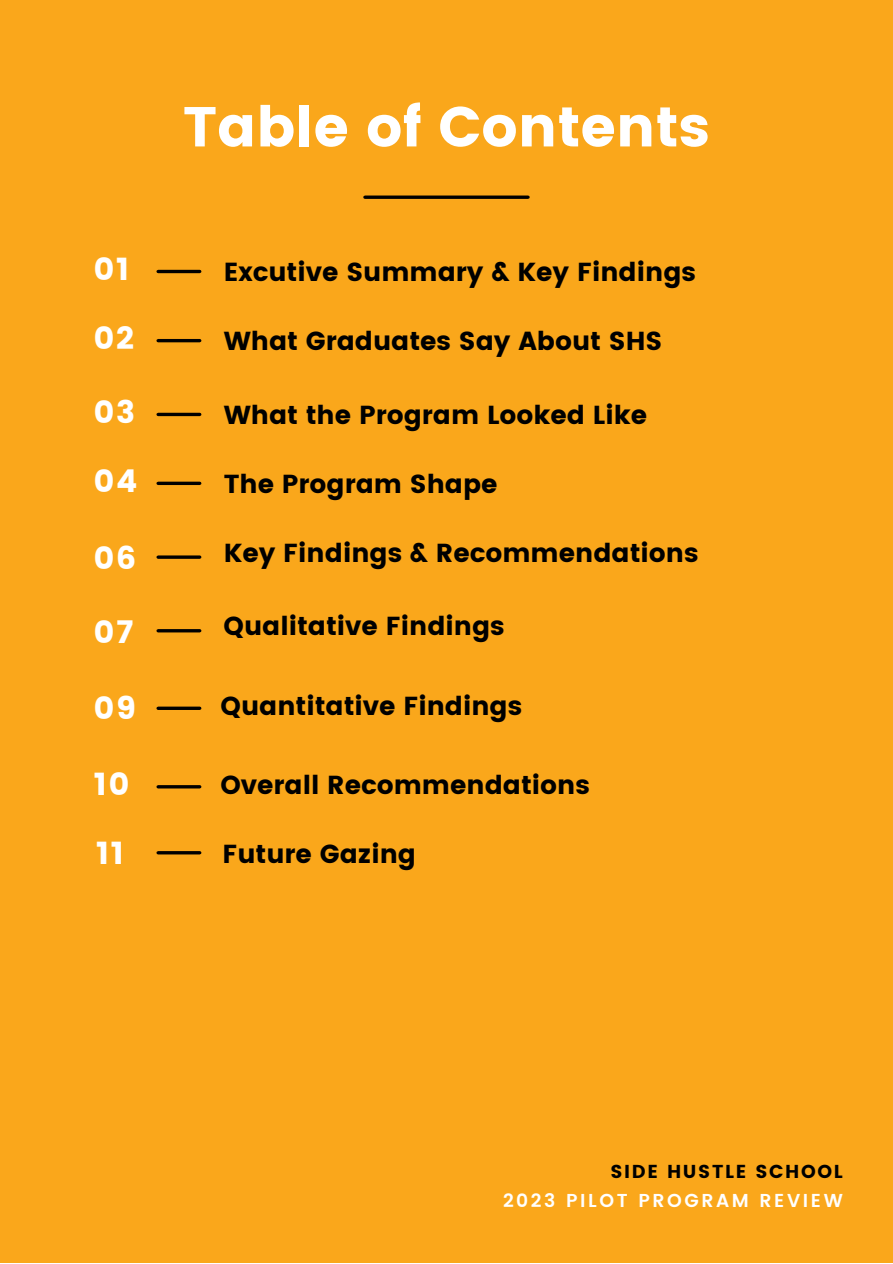
<style>
.page{position:relative;width:893px;height:1264px;background:#fff}
.page>*{position:absolute;margin:0;border:0;box-sizing:border-box;transform-origin:0 0}
.t1{font:56.1px "Poppins";color:#fff}
.t2{font:31.5px "Poppins";letter-spacing:.055em;color:#fff}
.t3{font:25.95px "Poppins";color:#000}
.t4{font:600 18.75px "Poppins";letter-spacing:.135em;color:#fff}
.t5{font:18.75px "Poppins";letter-spacing:.09em;color:#000}
</style>
<div class="page">
<div style="left:0;top:0;width:892px;height:1262px;background:#faa71b"></div>
<hr style="left:158px;top:270px;width:42px;height:3px;background:#000">
<svg style="left:365px;top:195px;width:163px;height:4px"></svg>
<svg style="left:158px;top:555px;width:42px;height:4px"></svg>
<hr style="left:158px;top:413px;width:42px;height:3px;background:#000">
<hr style="left:158px;top:339px;width:42px;height:3px;background:#000">
<svg style="left:158px;top:481px;width:42px;height:4px"></svg>
<svg style="left:158px;top:706px;width:42px;height:4px"></svg>
<hr style="left:158px;top:785px;width:42px;height:3px;background:#000">
<hr style="left:158px;top:629px;width:42px;height:3px;background:#000">
<hr style="left:158px;top:851px;width:42px;height:3px;background:#000">
<h1 class="t1" style="left:183px;top:94px;width:528px">Table of Contents</h1>
<p class="t2" style="left:94px;top:250px;width:37px">01</p>
<p class="t3" style="left:224px;top:257px;width:473px">Excutive Summary &amp; Key Findings</p>
<p class="t2" style="left:94px;top:320px;width:42px">02</p>
<p class="t3" style="left:224px;top:326px;width:440px">What Graduates Say About SHS</p>
<p class="t2" style="left:94px;top:393px;width:43px">03</p>
<p class="t3" style="left:224px;top:399px;width:425px">What the Program Looked Like</p>
<p class="t2" style="left:94px;top:462px;width:45px">04</p>
<p class="t3" style="left:224px;top:468px;width:275px">The Program Shape</p>
<p class="t2" style="left:94px;top:540px;width:44px">06</p>
<p class="t3" style="left:224px;top:537px;width:476px">Key Findings &amp; Recommendations</p>
<p class="t2" style="left:94px;top:613px;width:41px">07</p>
<p class="t3" style="left:223px;top:611px;width:283px">Qualitative Findings</p>
<p class="t2" style="left:94px;top:689px;width:44px">09</p>
<p class="t3" style="left:220px;top:691px;width:303px">Quantitative Findings</p>
<p class="t2" style="left:94px;top:765px;width:37px">10</p>
<p class="t3" style="left:220px;top:769px;width:371px">Overall Recommendations</p>
<p class="t2" style="left:96px;top:834px;width:30px">11</p>
<p class="t3" style="left:222px;top:838px;width:195px">Future Gazing</p>
<p class="t5" style="left:610px;top:1160px;width:234px">SIDE HUSTLE SCHOOL</p>
<p class="t4" style="left:503px;top:1189px;width:341px">2023 PILOT PROGRAM REVIEW</p>
</div>
